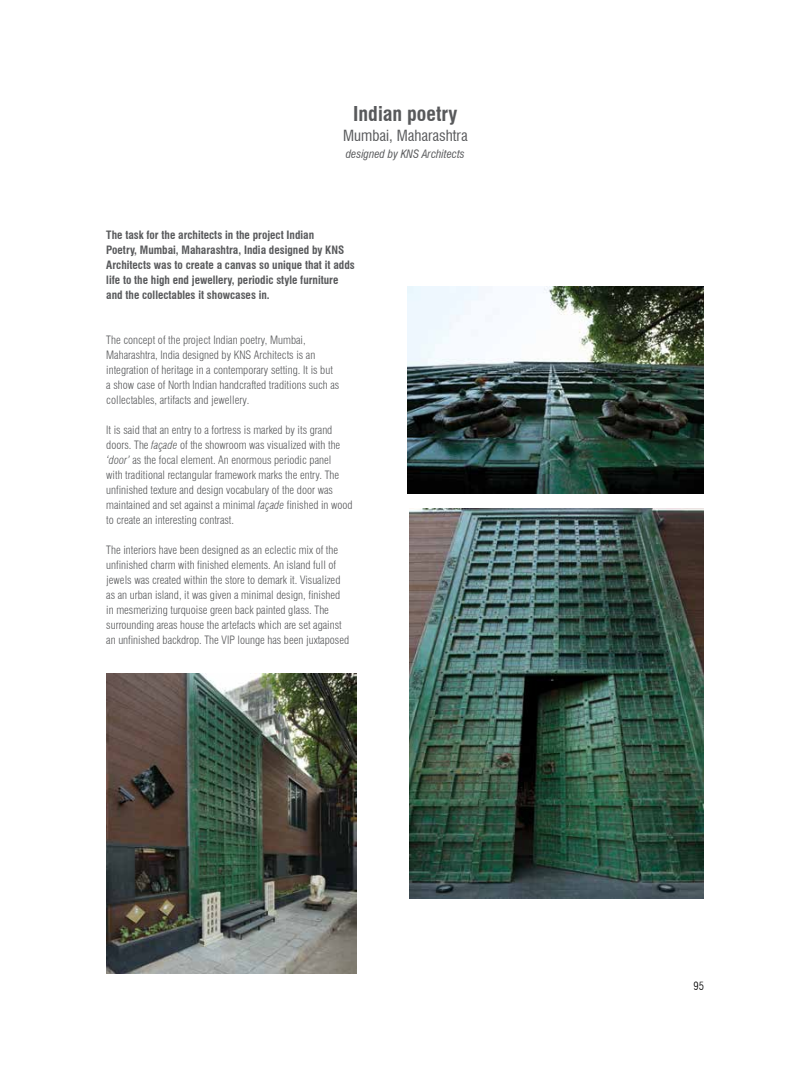
<style>
.page{position:relative;width:810px;height:1080px;background:#fff}
.page>*{position:absolute;margin:0;border:0;box-sizing:border-box;transform-origin:0 0}
.t1{font:700 condensed 20px "Swiss 721 BT";color:#58595b}
.t2{font:condensed 15px "Swiss 721 BT";color:#58595b}
.t3{font:300 condensed 11.25px/15px "Swiss 721 BT";color:#58595b}
.t4{font:700 condensed 11.25px/15px "Swiss 721 BT";color:#58595b}
.t5{font:italic condensed 11.25px "Swiss 721 BT";color:#58595b}
.t6{font:300 condensed 11.25px "Swiss 721 BT";color:#000}
.s1{font-style:italic}
</style>
<div class="page">
<img style="left:409px;top:509px;width:295px;height:390px">
<img style="left:408px;top:287px;width:295px;height:207px">
<img style="left:106px;top:674px;width:251px;height:300px">
<h1 class="t1" style="left:353px;top:102px;width:106px">Indian poetry</h1>
<h2 class="t2" style="left:343px;top:127px;width:126px">Mumbai, Maharashtra</h2>
<p class="t5" style="left:346px;top:147px;width:121px">designed by KNS Architects</p>
<p class="t4" style="left:106px;top:227px;width:250px">The task for the architects in the project Indian<br>Poetry, Mumbai, Maharashtra, India designed by KNS Architects was to create a canvas so unique that it adds life to the high end jewellery, periodic style furniture and the collectables it showcases in.</p>
<p class="t3" style="left:106px;top:332px;width:235px">The concept of the project Indian poetry, Mumbai, Maharashtra, India designed by KNS Architects is an integration of heritage in a contemporary setting. It is but a show case of North Indian handcrafted traditions such as collectables, artifacts and jewellery.</p>
<p class="t3" style="left:106px;top:422px;width:248px">It is said that an entry to a fortress is marked by its grand doors. The <span class="s1">façade</span> of the showroom was visualized with the <span class="s1">‘door’</span> as the focal element. An enormous periodic panel<br>with traditional rectangular framework marks the entry. The unfinished texture and design vocabulary of the door was maintained and set against a minimal <span class="s1">façade</span> finished in wood to create an interesting contrast.</p>
<p class="t3" style="left:106px;top:542px;width:244px">The interiors have been designed as an eclectic mix of the unfinished charm with finished elements. An island full of jewels was created within the store to demark it. Visualized as an urban island, it was given a minimal design, finished in mesmerizing turquoise green back painted glass. The surrounding areas house the artefacts which are set against an unfinished backdrop. The VIP lounge has been juxtaposed</p>
<p class="t6" style="left:694px;top:980px;width:12px">95</p>
</div>
